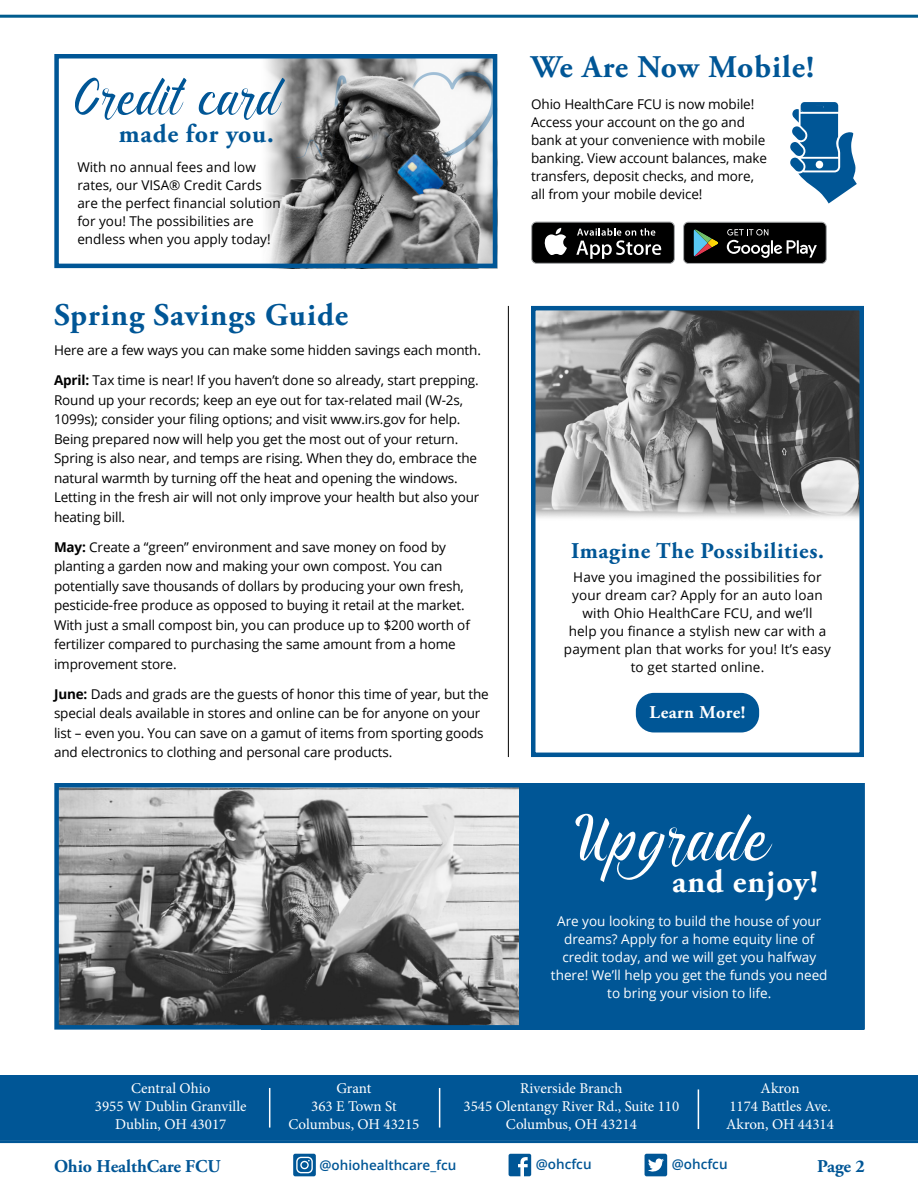
<style>
.page{position:relative;width:918px;height:1188px;background:#fff}
.page>*{position:absolute;margin:0;border:0;box-sizing:border-box;transform-origin:0 0}
.t1{font:72.75px "manoe";color:#fff}
.t2{font:58.05px "manoe";color:#005696}
.t3{font:700 32.4px "Adobe Garamond Pro";letter-spacing:.03em;color:#fff}
.t4{font:700 31.5px "Adobe Garamond Pro";letter-spacing:.03em;color:#005696}
.t5{font:700 25.8px "Adobe Garamond Pro";letter-spacing:.03em;color:#005696}
.t6{font:700 22.5px "Adobe Garamond Pro";letter-spacing:.03em;color:#005696}
.t7{font:700 18px "Adobe Garamond Pro";color:#005696}
.t8{font:700 18px "Adobe Garamond Pro";letter-spacing:.03em;color:#fff}
.t9{font:15px "Minion Pro";color:#fff}
.t10{font:13.5px/19.5px "Open Sans";letter-spacing:-.01em;color:#000}
.t11{font:13.5px/18px "Open Sans";letter-spacing:.01em;color:#000;text-align:center}
.t12{font:13.5px/18px "Open Sans";color:#fff;text-align:center}
.t13{font:600 13.5px "Open Sans";color:#005696}
.s1{font-weight:700}
</style>
<div class="page">
<hr style="left:0;top:1140px;width:918px;height:3px;background:#005696">
<div style="left:0;top:1075px;width:918px;height:65px;background:#005696"></div>
<hr style="left:269px;top:1088px;width:1px;height:40px;background:#fff">
<hr style="left:439px;top:1088px;width:1px;height:40px;background:#fff">
<hr style="left:698px;top:1089px;width:1px;height:40px;background:#fff">
<hr style="left:0;top:15px;width:918px;height:3px;background:#005c8e">
<svg style="left:509px;top:1154px;width:22px;height:22px"></svg>
<svg style="left:645px;top:1154px;width:22px;height:22px"></svg>
<svg style="left:293px;top:1154px;width:22px;height:22px"></svg>
<hr style="left:508px;top:306px;width:1px;height:451px;background:#000">
<div style="left:261px;top:783px;width:603px;height:247px;background:#005696"></div>
<img style="left:59px;top:788px;width:460px;height:237px">
<div style="left:54px;top:783px;width:811px;height:247px;border:4px solid #005696"></div>
<svg style="left:531px;top:222px;width:144px;height:42px"></svg>
<svg style="left:683px;top:222px;width:144px;height:42px"></svg>
<img style="left:258px;top:59px;width:239px;height:210px">
<div style="left:54px;top:54px;width:443px;height:214px;border:4px solid #005696"></div>
<img style="left:536px;top:311px;width:323px;height:207px">
<div style="left:531px;top:306px;width:333px;height:451px;border:4px solid #005696"></div>
<div style="left:636px;top:693px;width:123px;height:39px;background:#005696;border-radius:18px"></div>
<svg style="left:790px;top:102px;width:67px;height:102px"></svg>
<p class="t2" style="left:74px;top:74px;width:207px">Credit card</p>
<p class="t5" style="left:119px;top:119px;width:156px">made for you.</p>
<p class="t10" style="left:77px;top:157px;width:205px;line-height:18px">With no annual fees and low rates, our VISA® Credit Cards are the perfect financial solution for you! The possibilities are endless when you apply today!</p>
<p class="t4" style="left:54px;top:297px;width:296px">Spring Savings Guide</p>
<p class="t10" style="left:54px;top:340px;width:428px">Here are a few ways you can make some hidden savings each month.</p>
<p class="t10" style="left:54px;top:370px;width:427px"><span class="s1">April:</span> Tax time is near! If you haven’t done so already, start prepping.<br>Round up your records; keep an eye out for tax-related mail (W-2s, 1099s); consider your filing options; and visit www.irs.gov for help.<br>Being prepared now will help you get the most out of your return.<br>Spring is also near, and temps are rising. When they do, embrace the natural warmth by turning off the heat and opening the windows.<br>Letting in the fresh air will not only improve your health but also your heating bill.</p>
<p class="t10" style="left:54px;top:537px;width:417px"><span class="s1">May:</span> Create a “green” environment and save money on food by planting a garden now and making your own compost. You can potentially save thousands of dollars by producing your own fresh, pesticide-free produce as opposed to buying it retail at the market.<br>With just a small compost bin, you can produce up to $200 worth of fertilizer compared to purchasing the same amount from a home improvement store.</p>
<p class="t10" style="left:54px;top:684px;width:436px"><span class="s1">June:</span> Dads and grads are the guests of honor this time of year, but the special deals available in stores and online can be for anyone on your list – even you. You can save on a gamut of items from sporting goods and electronics to clothing and personal care products.</p>
<p class="t4" style="left:531px;top:49px;width:284px">We Are Now Mobile!</p>
<p class="t10" style="left:531px;top:95px;width:238px;line-height:18px">Ohio HealthCare FCU is now mobile!<br>Access your account on the go and bank at your convenience with mobile banking. View account balances, make transfers, deposit checks, and more, all from your mobile device!</p>
<p class="t6" style="left:571px;top:538px;width:254px">Imagine The Possibilities.</p>
<p class="t11" style="left:564px;top:568px;width:269px">Have you imagined the possibilities for your dream car? Apply for an auto loan with Ohio HealthCare FCU, and we’ll<br>help you finance a stylish new car with a payment plan that works for you! It’s easy to get started online.</p>
<p class="t8" style="left:650px;top:702px;width:97px">Learn More!</p>
<p class="t1" style="left:575px;top:810px;width:195px">Upgrade</p>
<p class="t3" style="left:672px;top:863px;width:147px">and enjoy!</p>
<p class="t12" style="left:551px;top:911px;width:278px">Are you looking to build the house of your dreams? Apply for a home equity line of credit today, and we will get you halfway there! We’ll help you get the funds you need to bring your vision to life.</p>
<p class="t9" style="left:131px;top:1078px;width:81px">Central Ohio</p>
<p class="t9" style="left:95px;top:1096px;width:153px">3955 W Dublin Granville</p>
<p class="t9" style="left:115px;top:1114px;width:113px">Dublin, OH 43017</p>
<p class="t9" style="left:336px;top:1078px;width:37px">Grant</p>
<p class="t9" style="left:311px;top:1096px;width:87px">363 E Town St</p>
<p class="t9" style="left:288px;top:1114px;width:133px">Columbus, OH 43215</p>
<p class="t9" style="left:520px;top:1078px;width:104px">Riverside Branch</p>
<p class="t9" style="left:463px;top:1096px;width:217px">3545 Olentangy River Rd., Suite 110</p>
<p class="t9" style="left:506px;top:1114px;width:133px">Columbus, OH 43214</p>
<p class="t9" style="left:761px;top:1078px;width:40px">Akron</p>
<p class="t9" style="left:729px;top:1096px;width:103px">1174 Battles Ave.</p>
<p class="t9" style="left:726px;top:1114px;width:109px">Akron, OH 44314</p>
<p class="t7" style="left:54px;top:1155px;width:168px">Ohio HealthCare FCU</p>
<p class="t13" style="left:320px;top:1156px;width:138px">@ohiohealthcare_fcu</p>
<p class="t13" style="left:536px;top:1155px;width:57px">@ohcfcu</p>
<p class="t13" style="left:672px;top:1155px;width:57px">@ohcfcu</p>
<p class="t7" style="left:817px;top:1155px;width:49px">Page 2</p>
</div>
